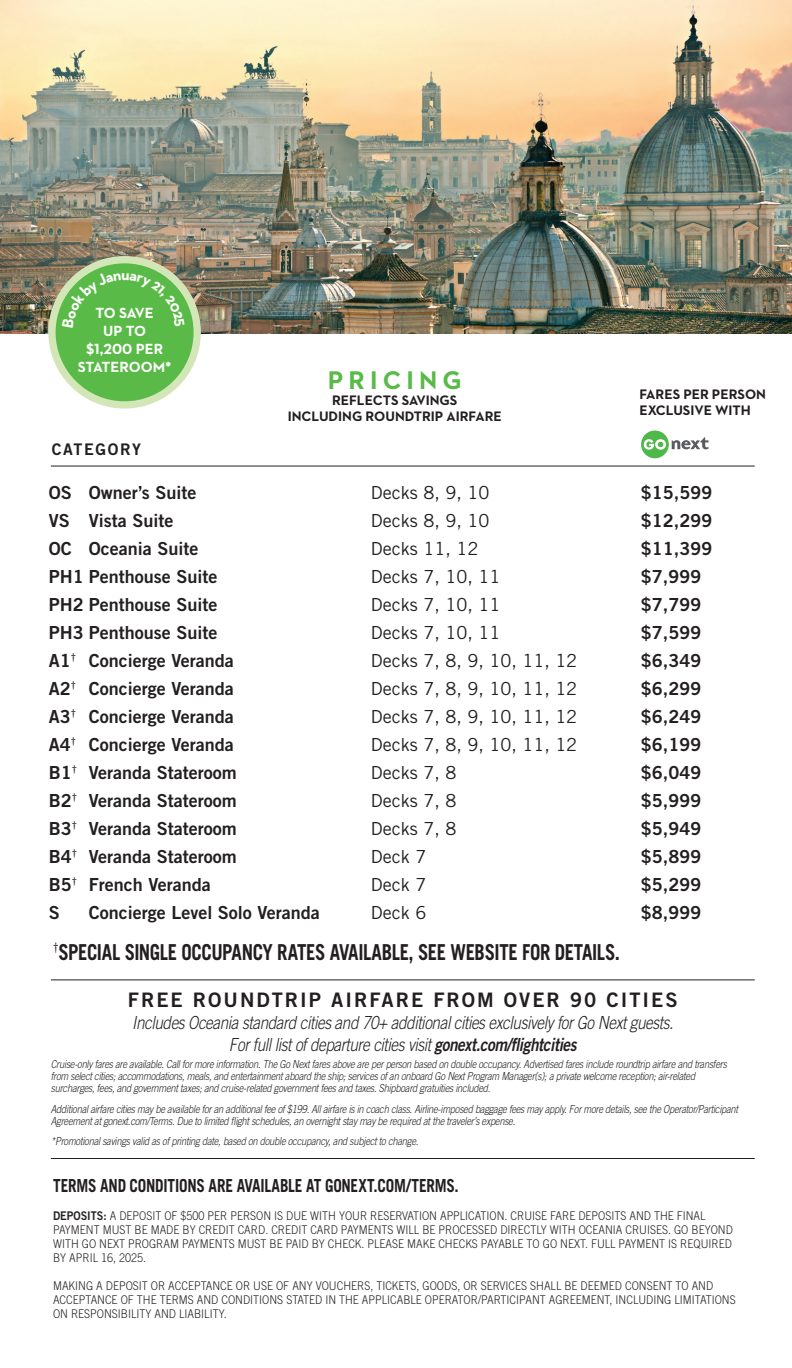
<style>
.page{position:relative;width:792px;height:1368px;background:#fff}
.page>*{position:absolute;margin:0;border:0;box-sizing:border-box;transform-origin:0 0}
.t1{font:700 26px "Neutraface 2 Text";letter-spacing:.2em;color:#59ba47}
.t2{font:700 22px "Trade Gothic LT Std";letter-spacing:-.025em;color:#231f20;scale:.85 1}
.t3{font:20px "Trade Gothic LT Std Bd 2";letter-spacing:.1em;color:#231f20}
.t4{font:18px "Trade Gothic LT Std Bd 2";color:#231f20}
.t5{font:18px "Trade Gothic LT Std";color:#231f20}
.t6{font:italic 300 18px/21.6px "Trade Gothic LT Std";letter-spacing:-.025em;color:#231f20;text-align:center;scale:.85 1}
.t7{font:700 18px "Trade Gothic LT Std";letter-spacing:-.01em;color:#231f20;scale:.85 1}
.t8{font:16px "Trade Gothic LT Std Bd 2";letter-spacing:.1em;color:#231f20}
.t9{font:700 15px "Neutraface 2 Text";color:#fff}
.t10{font:700 14px "Neutraface 2 Text";color:#231f20}
.t11{font:300 12px/14px "Trade Gothic LT Std";color:#231f20;scale:.9 1}
.t12{font:italic 300 11px/11.8px "Trade Gothic LT Std";letter-spacing:-.025em;color:#231f20;scale:.85 1}
.s1{font-family:"Trade Gothic LT Std Bd 2 Obl";font-weight:400;font-style:normal}
.s2{font-family:"Trade Gothic LT Std Bd 2";font-weight:400}
</style>
<div class="page">
<img style="left:0;top:0;width:792px;height:333px">
<hr style="left:51px;top:466px;width:704px;height:1px;background:#231f20">
<hr style="left:51px;top:979px;width:704px;height:1px;background:#231f20">
<hr style="left:51px;top:1158px;width:704px;height:1px;background:#231f20">
<div style="left:48px;top:256px;width:153px;height:153px;background:#d3e6b8;border-radius:50%"></div>
<div style="left:56px;top:263px;width:138px;height:138px;background:#59ba47;border-radius:50%"></div>
<div style="left:641px;top:431px;width:28px;height:27px;background:#4eb848;border-radius:50%"></div>
<svg style="left:672px;top:437px;width:36px;height:12px"></svg>
<svg style="left:644px;top:439px;width:22px;height:11px"></svg>
<svg style="left:62px;top:273px;width:123px;height:30px"></svg>
<p class="t9" style="left:96px;top:304px;width:60px">TO SAVE</p>
<p class="t9" style="left:103px;top:321px;width:44px">UP TO</p>
<p class="t9" style="left:86px;top:339px;width:78px">$1,200 PER</p>
<p class="t9" style="left:78px;top:357px;width:95px">STATEROOM*</p>
<p class="t8" style="left:52px;top:439px;width:91px">CATEGORY</p>
<p class="t1" style="left:328px;top:363px;width:136px">PRICING</p>
<p class="t10" style="left:332px;top:391px;width:127px">REFLECTS SAVINGS</p>
<p class="t10" style="left:288px;top:407px;width:216px">INCLUDING ROUNDTRIP AIRFARE</p>
<p class="t10" style="left:639px;top:385px;width:128px">FARES PER PERSON</p>
<p class="t10" style="left:639px;top:401px;width:113px">EXCLUSIVE WITH</p>
<p class="t4" style="left:49px;top:481px;width:149px">OS Owner’s Suite</p>
<p class="t5" style="left:371px;top:482px;width:120px">Decks 8, 9, 10</p>
<p class="t4" style="left:641px;top:481px;width:73px">$15,599</p>
<p class="t4" style="left:49px;top:509px;width:126px">VS Vista Suite</p>
<p class="t5" style="left:371px;top:510px;width:120px">Decks 8, 9, 10</p>
<p class="t4" style="left:641px;top:509px;width:73px">$12,299</p>
<p class="t4" style="left:49px;top:537px;width:151px">OC Oceania Suite</p>
<p class="t5" style="left:371px;top:538px;width:109px">Decks 11, 12</p>
<p class="t4" style="left:641px;top:537px;width:73px">$11,399</p>
<p class="t4" style="left:49px;top:565px;width:170px">PH1 Penthouse Suite</p>
<p class="t5" style="left:371px;top:566px;width:131px">Decks 7, 10, 11</p>
<p class="t4" style="left:641px;top:565px;width:62px">$7,999</p>
<p class="t4" style="left:49px;top:593px;width:170px">PH2 Penthouse Suite</p>
<p class="t5" style="left:371px;top:594px;width:131px">Decks 7, 10, 11</p>
<p class="t4" style="left:641px;top:593px;width:62px">$7,799</p>
<p class="t4" style="left:49px;top:621px;width:170px">PH3 Penthouse Suite</p>
<p class="t5" style="left:371px;top:622px;width:131px">Decks 7, 10, 11</p>
<p class="t4" style="left:641px;top:621px;width:62px">$7,599</p>
<p class="t4" style="left:49px;top:649px;width:186px">A1<sup>†</sup> Concierge Veranda</p>
<p class="t5" style="left:371px;top:650px;width:208px">Decks 7, 8, 9, 10, 11, 12</p>
<p class="t4" style="left:641px;top:649px;width:62px">$6,349</p>
<p class="t4" style="left:49px;top:677px;width:186px">A2<sup>†</sup> Concierge Veranda</p>
<p class="t5" style="left:371px;top:678px;width:208px">Decks 7, 8, 9, 10, 11, 12</p>
<p class="t4" style="left:641px;top:677px;width:62px">$6,299</p>
<p class="t4" style="left:49px;top:705px;width:186px">A3<sup>†</sup> Concierge Veranda</p>
<p class="t5" style="left:371px;top:706px;width:208px">Decks 7, 8, 9, 10, 11, 12</p>
<p class="t4" style="left:641px;top:705px;width:62px">$6,249</p>
<p class="t4" style="left:49px;top:733px;width:186px">A4<sup>†</sup> Concierge Veranda</p>
<p class="t5" style="left:371px;top:734px;width:208px">Decks 7, 8, 9, 10, 11, 12</p>
<p class="t4" style="left:641px;top:733px;width:62px">$6,199</p>
<p class="t4" style="left:49px;top:761px;width:189px">B1<sup>†</sup> Veranda Stateroom</p>
<p class="t5" style="left:371px;top:762px;width:87px">Decks 7, 8</p>
<p class="t4" style="left:641px;top:761px;width:62px">$6,049</p>
<p class="t4" style="left:49px;top:789px;width:189px">B2<sup>†</sup> Veranda Stateroom</p>
<p class="t5" style="left:371px;top:790px;width:87px">Decks 7, 8</p>
<p class="t4" style="left:641px;top:789px;width:62px">$5,999</p>
<p class="t4" style="left:49px;top:817px;width:189px">B3<sup>†</sup> Veranda Stateroom</p>
<p class="t5" style="left:371px;top:818px;width:87px">Decks 7, 8</p>
<p class="t4" style="left:641px;top:817px;width:62px">$5,949</p>
<p class="t4" style="left:49px;top:845px;width:189px">B4<sup>†</sup> Veranda Stateroom</p>
<p class="t5" style="left:371px;top:846px;width:57px">Deck 7</p>
<p class="t4" style="left:641px;top:845px;width:62px">$5,899</p>
<p class="t4" style="left:49px;top:873px;width:163px">B5<sup>†</sup> French Veranda</p>
<p class="t5" style="left:371px;top:874px;width:57px">Deck 7</p>
<p class="t4" style="left:641px;top:873px;width:62px">$5,299</p>
<p class="t4" style="left:49px;top:901px;width:12px">S</p>
<p class="t4" style="left:89px;top:901px;width:232px">Concierge Level Solo Veranda</p>
<p class="t5" style="left:371px;top:902px;width:57px">Deck 6</p>
<p class="t4" style="left:641px;top:901px;width:62px">$8,999</p>
<p class="t2" style="left:53px;top:938px;width:669px"><sup>†</sup>SPECIAL SINGLE OCCUPANCY RATES AVAILABLE, SEE WEBSITE FOR DETAILS.</p>
<p class="t3" style="left:128px;top:988px;width:551px">FREE ROUNDTRIP AIRFARE FROM OVER 90 CITIES</p>
<p class="t6" style="left:132px;top:1012px;width:638px">Includes Oceania standard cities and 70+ additional cities exclusively for Go Next guests.<br>For full list of departure cities visit <span class="s1">gonext.com/flightcities</span></p>
<p class="t12" style="left:51px;top:1059px;width:797px">Cruise-only fares are available. Call for more information. The Go Next fares above are per person based on double occupancy. Advertised fares include roundtrip airfare and transfers from select cities; accommodations, meals, and entertainment aboard the ship; services of an onboard Go Next Program Manager(s); a private welcome reception; air-related surcharges, fees, and government taxes; and cruise-related government fees and taxes. Shipboard gratuities included.</p>
<p class="t12" style="left:51px;top:1103px;width:810px">Additional airfare cities may be available for an additional fee of $199. All airfare is in coach class. Airline-imposed baggage fees may apply. For more details, see the Operator/Participant<br>Agreement at gonext.com/Terms. Due to limited flight schedules, an overnight stay may be required at the traveler’s expense.</p>
<p class="t12" style="left:51px;top:1136px;width:434px">*Promotional savings valid as of printing date, based on double occupancy, and subject to change.</p>
<p class="t7" style="left:53px;top:1175px;width:479px">TERMS AND CONDITIONS ARE AVAILABLE AT GONEXT.COM/TERMS.</p>
<p class="t11" style="left:53px;top:1209px;width:757px"><span class="s2">DEPOSITS:</span> A DEPOSIT OF $500 PER PERSON IS DUE WITH YOUR RESERVATION APPLICATION. CRUISE FARE DEPOSITS AND THE FINAL PAYMENT MUST BE MADE BY CREDIT CARD. CREDIT CARD PAYMENTS WILL BE PROCESSED DIRECTLY WITH OCEANIA CRUISES. GO BEYOND WITH GO NEXT PROGRAM PAYMENTS MUST BE PAID BY CHECK. PLEASE MAKE CHECKS PAYABLE TO GO NEXT. FULL PAYMENT IS REQUIRED BY APRIL 16, 2025.</p>
<p class="t11" style="left:53px;top:1279px;width:760px">MAKING A DEPOSIT OR ACCEPTANCE OR USE OF ANY VOUCHERS, TICKETS, GOODS, OR SERVICES SHALL BE DEEMED CONSENT TO AND<br>ACCEPTANCE OF THE TERMS AND CONDITIONS STATED IN THE APPLICABLE OPERATOR/PARTICIPANT AGREEMENT, INCLUDING LIMITATIONS<br>ON RESPONSIBILITY AND LIABILITY.</p>
</div>
